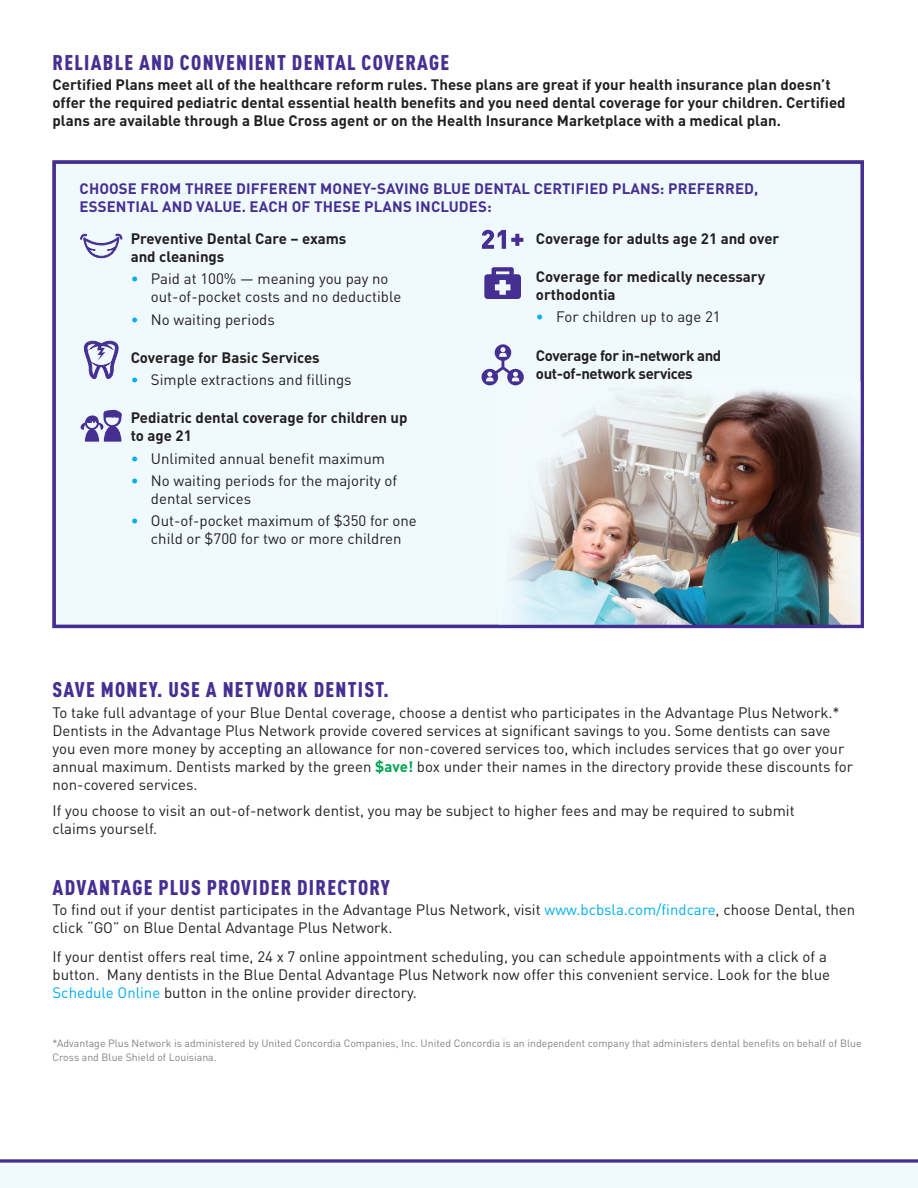
<style>
.page{position:relative;width:918px;height:1188px;background:#fff}
.page>*{position:absolute;margin:0;border:0;box-sizing:border-box;transform-origin:0 0}
.t1{font:900 condensed 21px "DINOT";letter-spacing:.06em;color:#452f92}
.t2{font:15px/18px "DINOT";color:#231f20}
.t3{font:700 15px/18px "DINOT";color:#231f20}
.t4{font:700 15px/18px "DINOT";letter-spacing:.01em;color:#452f92}
.t5{font:700 15px/18px "DINOT";letter-spacing:-.025em;color:#231f20}
.t6{font:10.5px/13.5px "DINOT";color:#808285}
.s1{color:#00aeef}
.s2{font-weight:700;color:#00a54f}
</style>
<div class="page">
<div style="left:52px;top:160px;width:812px;height:468px;background:#f0f9fd"></div>
<img style="left:511px;top:389px;width:349px;height:235px">
<svg style="left:0;top:1159px;width:918px;height:29px"></svg>
<svg style="left:80px;top:410px;width:42px;height:32px"></svg>
<svg style="left:83px;top:341px;width:36px;height:38px"></svg>
<svg style="left:80px;top:234px;width:42px;height:24px"></svg>
<svg style="left:482px;top:230px;width:41px;height:19px"></svg>
<svg style="left:481px;top:344px;width:43px;height:42px"></svg>
<svg style="left:484px;top:267px;width:37px;height:32px"></svg>
<div style="left:52px;top:160px;width:812px;height:468px;border:3px solid #452f92"></div>
<h2 class="t1" style="left:53px;top:49px;width:398px">RELIABLE AND CONVENIENT DENTAL COVERAGE</h2>
<p class="t3" style="left:52px;top:75px;width:795px">Certified Plans meet all of the healthcare reform rules. These plans are great if your health insurance plan doesn’t offer the required pediatric dental essential health benefits and you need dental coverage for your children. Certified plans are available through a Blue Cross agent or on the Health Insurance Marketplace with a medical plan.</p>
<h3 class="t4" style="left:80px;top:179px;width:680px">CHOOSE FROM THREE DIFFERENT MONEY-SAVING BLUE DENTAL CERTIFIED PLANS: PREFERRED,<br>ESSENTIAL AND VALUE. EACH OF THESE PLANS INCLUDES:</h3>
<p class="t3" style="left:131px;top:229px;width:217px">Preventive Dental Care – exams and cleanings</p>
<p class="t2" style="left:151px;top:270px;width:252px;text-indent:-20px"><span class="s1">•</span> Paid at 100% — meaning you pay no out-of-pocket costs and no deductible</p>
<p class="t2" style="left:131px;top:310px;width:146px"><span class="s1">•</span> No waiting periods</p>
<p class="t3" style="left:131px;top:348px;width:191px">Coverage for Basic Services</p>
<p class="t2" style="left:131px;top:370px;width:223px"><span class="s1">•</span> Simple extractions and fillings</p>
<p class="t3" style="left:131px;top:409px;width:278px">Pediatric dental coverage for children up to age 21</p>
<p class="t2" style="left:131px;top:449px;width:256px"><span class="s1">•</span> Unlimited annual benefit maximum</p>
<p class="t2" style="left:151px;top:471px;width:248px;text-indent:-20px"><span class="s1">•</span> No waiting periods for the majority of dental services</p>
<p class="t2" style="left:131px;top:512px;width:288px;text-align:center"><span class="s1">•</span> Out-of-pocket maximum of $350 for one child or $700 for two or more children</p>
<p class="t3" style="left:536px;top:229px;width:245px">Coverage for adults age 21 and over</p>
<p class="t3" style="left:536px;top:267px;width:231px">Coverage for medically necessary orthodontia</p>
<p class="t2" style="left:536px;top:308px;width:186px"><span class="s1">•</span> For children up to age 21</p>
<p class="t5" style="left:536px;top:346px;width:187px">Coverage for in-network and out-of-network services</p>
<h2 class="t1" style="left:53px;top:677px;width:338px">SAVE MONEY. USE A NETWORK DENTIST.</h2>
<p class="t2" style="left:52px;top:703px;width:802px">To take full advantage of your Blue Dental coverage, choose a dentist who participates in the Advantage Plus Network.* Dentists in the Advantage Plus Network provide covered services at significant savings to you. Some dentists can save you even more money by accepting an allowance for non-covered services too, which includes services that go over your annual maximum. Dentists marked by the green <span class="s2">$ave!</span> box under their names in the directory provide these discounts for non-covered services.</p>
<p class="t2" style="left:52px;top:801px;width:744px">If you choose to visit an out-of-network dentist, you may be subject to higher fees and may be required to submit claims yourself.</p>
<h2 class="t1" style="left:53px;top:874px;width:339px">ADVANTAGE PLUS PROVIDER DIRECTORY</h2>
<p class="t2" style="left:52px;top:900px;width:804px">To find out if your dentist participates in the Advantage Plus Network, visit <span class="s1">www.bcbsla.com/findcare</span>, choose Dental, then click “GO” on Blue Dental Advantage Plus Network.</p>
<p class="t2" style="left:52px;top:947px;width:779px">If your dentist offers real time, 24 x 7 online appointment scheduling, you can schedule appointments with a click of a button. Many dentists in the Blue Dental Advantage Plus Network now offer this convenient service. Look for the blue<br><span class="s1">Schedule Online</span> button in the online provider directory.</p>
<p class="t6" style="left:52px;top:1037px;width:811px">*Advantage Plus Network is administered by United Concordia Companies, Inc. United Concordia is an independent company that administers dental benefits on behalf of Blue<br>Cross and Blue Shield of Louisiana.</p>
</div>
